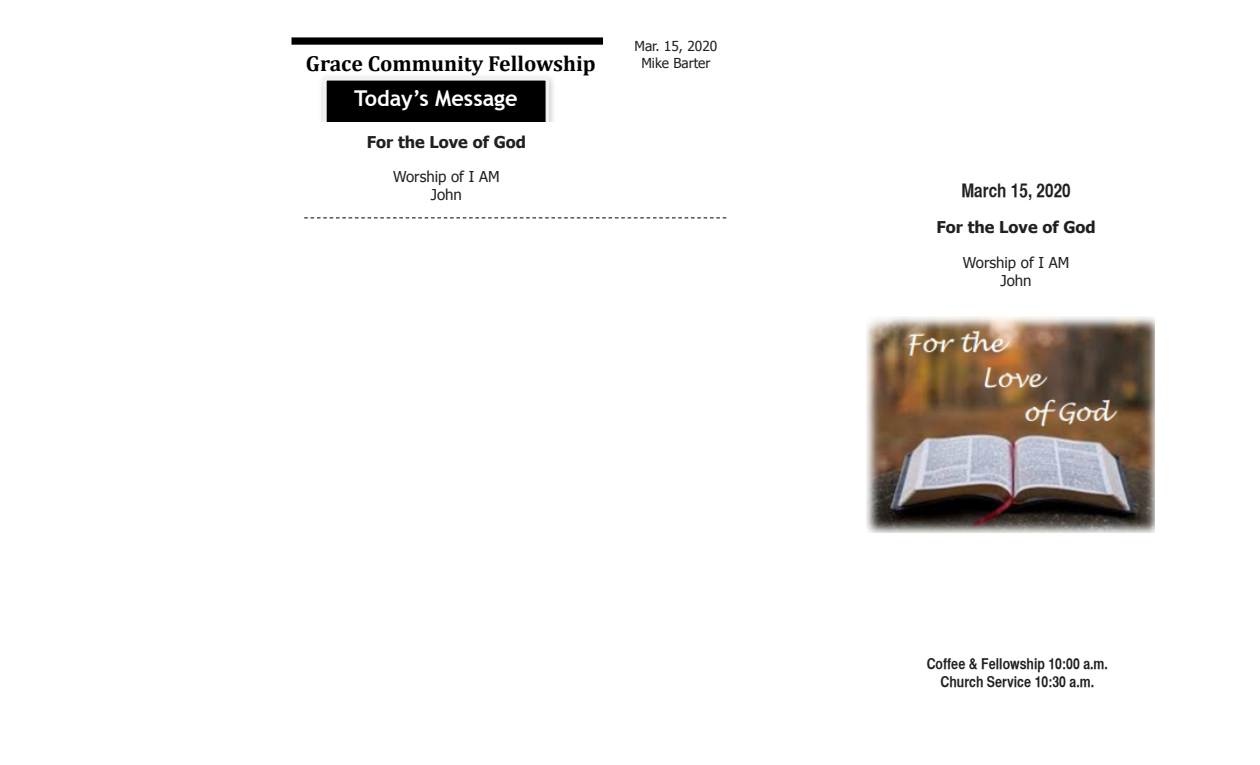
<style>
.page{position:relative;width:1260px;height:765px;background:#fff}
.page>*{position:absolute;margin:0;border:0;box-sizing:border-box;transform-origin:0 0}
.t1{font:700 21.75px "Cambria";color:#000}
.t2{font:700 21.75px "Trebuchet MS";color:#fff}
.t3{font:18.75px "Helvetica CY Bold";color:#231f20}
.t4{font:700 16.25px "Tahoma";color:#231f20}
.t5{font:700 15.75px "Tahoma";color:#000}
.t6{font:15.75px "Tahoma";color:#000}
.t7{font:15px "Helvetica CY Bold";color:#231f20}
.t8{font:15px "Tahoma";color:#231f20}
.t9{font:14.5px/17px "Trebuchet MS";color:#000}
.t10{font:13.75px "Tahoma";color:#231f20}
</style>
<div class="page">
<div style="left:325px;top:79px;width:222px;height:55px;background:#000"></div>
<div style="left:323px;top:77px;width:226px;height:59px;border:4px solid #f2f2f2"></div>
<div style="left:292px;top:37px;width:311px;height:8px;background:#000"></div>
<div style="left:304px;top:123px;width:423px;height:99px;background:#fff"></div>
<svg style="left:304px;top:217px;width:423px;height:1px"></svg>
<img style="left:867px;top:317px;width:288px;height:216px">
<p class="t10" style="left:634px;top:37px;width:84px">Mar. 15, 2020</p>
<p class="t10" style="left:641px;top:53px;width:71px">Mike Barter</p>
<h1 class="t1" style="left:306px;top:51px;width:291px">Grace Community Fellowship</h1>
<p class="t9" style="left:634px;top:45px;width:86px">June 4, 2017<br>Adam Utecht</p>
<h1 class="t2" style="left:354px;top:85px;width:165px">Today’s Message</h1>
<p class="t5" style="left:366px;top:126px;width:140px">Seeking the LOST</p>
<p class="t6" style="left:387px;top:165px;width:89px">Acts 2:42-47</p>
<p class="t4" style="left:367px;top:130px;width:161px">For the Love of God</p>
<p class="t8" style="left:393px;top:167px;width:108px">Worship of I AM</p>
<p class="t8" style="left:431px;top:185px;width:33px">John</p>
<p class="t3" style="left:961px;top:178px;width:111px">March 15, 2020</p>
<p class="t4" style="left:936px;top:216px;width:161px">For the Love of God</p>
<p class="t8" style="left:963px;top:252px;width:108px">Worship of I AM</p>
<p class="t8" style="left:1001px;top:270px;width:33px">John</p>
<p class="t7" style="left:927px;top:655px;width:183px">Coffee &amp; Fellowship 10:00 a.m.</p>
<p class="t7" style="left:941px;top:673px;width:155px">Church Service 10:30 a.m.</p>
</div>
